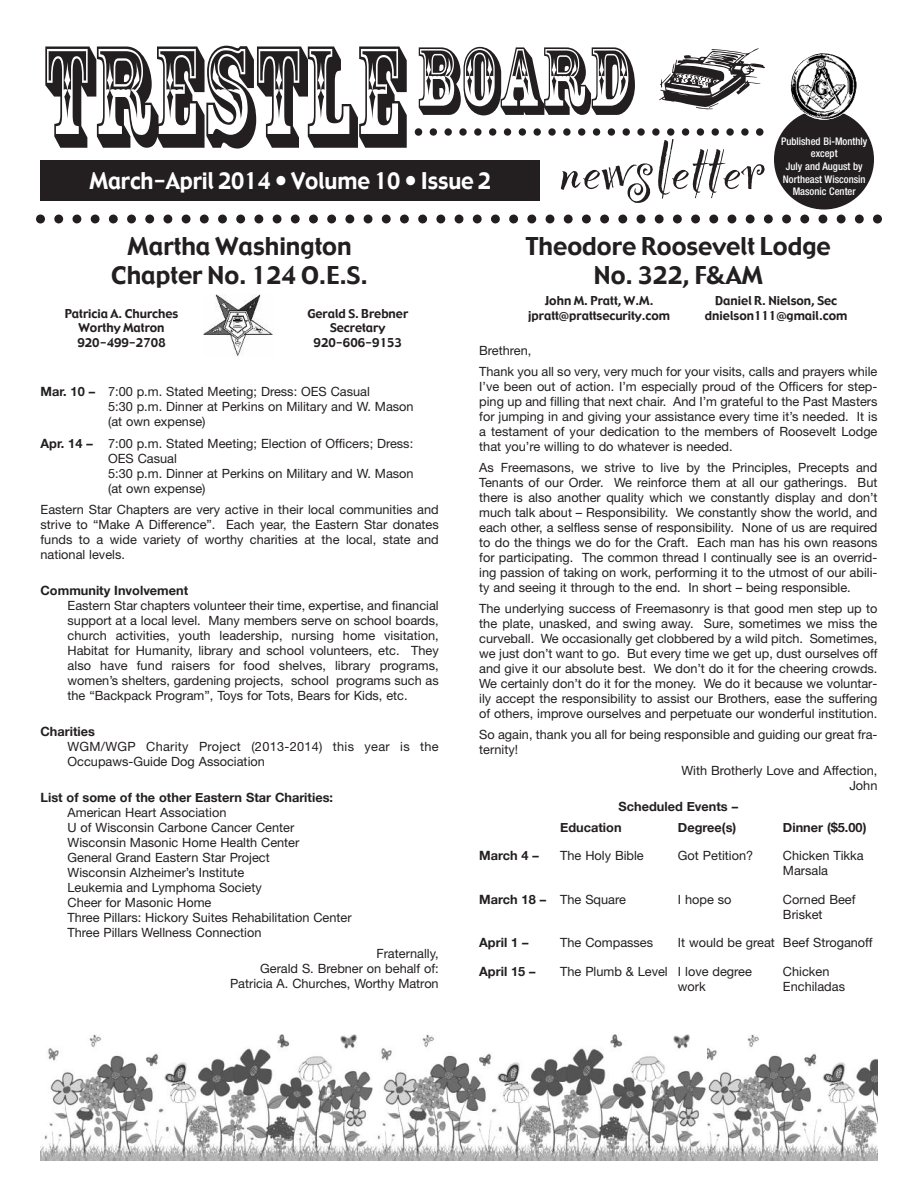
<style>
.page{position:relative;width:918px;height:1188px;background:#fff}
.page>*{position:absolute;margin:0;border:0;box-sizing:border-box;transform-origin:0 0}
.t1{font:135px "Rosewood";color:#231f20;scale:.7 1}
.t2{font:90px "Rosewood";color:#231f20;scale:.8 1}
.t3{font:84px "Party Plain";color:#231f20}
.t4{font:24px/28.8px "Gadget";color:#231f20;text-align:center}
.t5{font:22.5px "Gadget";letter-spacing:-.005em;color:#fff;scale:.95 1}
.t6{font:12.75px/15px "Helvetica Neue";color:#231f20}
.t7{font:700 12.75px/20.2px "Helvetica Neue";color:#231f20}
.t8{font:12.75px/15px "Helvetica Neue";letter-spacing:.02em;color:#231f20}
.t9{font:12px "Gadget";color:#231f20}
.t10{font:500 condensed 10.5px/12.6px "Helvetica Neue";color:#fff;text-align:center}
.s1{font-weight:700}
</style>
<div class="page">
<svg style="left:36px;top:214px;width:846px;height:10px"></svg>
<svg style="left:659px;top:48px;width:106px;height:61px"></svg>
<div style="left:40px;top:160px;width:500px;height:41px;background:#231f20"></div>
<svg style="left:415px;top:128px;width:349px;height:8px"></svg>
<div style="left:774px;top:110px;width:100px;height:100px;background:#231f20;border-radius:50%"></div>
<img style="left:791px;top:53px;width:66px;height:67px;border-radius:50%">
<img style="left:203px;top:295px;width:70px;height:61px">
<img style="left:40px;top:1034px;width:666px;height:127px">
<img style="left:708px;top:1034px;width:170px;height:127px">
<h1 class="t1" style="left:41px;top:46px;width:522px">TRESTLE</h1>
<h2 class="t2" style="left:416px;top:47px;width:272px">BOARD</h2>
<h3 class="t3" style="left:559px;top:110px;width:206px">newsletter</h3>
<h3 class="t4" style="left:526px;top:232px;width:306px">Theodore Roosevelt Lodge<br>No. 322, F&amp;AM</h3>
<p class="t9" style="left:545px;top:293px;width:110px">John M. Pratt, W.M.</p>
<p class="t9" style="left:715px;top:293px;width:123px">Daniel R. Nielson, Sec</p>
<p class="t9" style="left:528px;top:308px;width:143px">jpratt@prattsecurity.com</p>
<p class="t9" style="left:705px;top:308px;width:144px">dnielson111@gmail.com</p>
<p class="t6" style="left:479px;top:341px;width:400px;line-height:21px">Brethren,<br>Thank you all so very, very much for your visits, calls and prayers while</p>
<p class="t6" style="left:479px;top:380px;width:400px;text-align:justify">I’ve been out of action. I’m especially proud of the Officers for step&shy;ping up and filling that next chair. And I’m grateful to the Past Masters for jumping in and giving your assistance every time it’s needed. It is a testament of your dedication to the members of Roosevelt Lodge that you’re willing to do whatever is needed.</p>
<p class="t6" style="left:479px;top:461px;width:400px;text-align:justify">As Freemasons, we strive to live by the Principles, Precepts and Tenants of our Order. We reinforce them at all our gatherings. But there is also another quality which we constantly display and don’t much talk about – Responsibility. We constantly show the world, and each other, a selfless sense of responsibility. None of us are required to do the things we do for the Craft. Each man has his own reasons for participating. The common thread I continually see is an overrid&shy;ing passion of taking on work, performing it to the utmost of our abili&shy;ty and seeing it through to the end. In short – being responsible.</p>
<p class="t6" style="left:479px;top:602px;width:400px;text-align:justify">The underlying success of Freemasonry is that good men step up to the plate, unasked, and swing away. Sure, sometimes we miss the curveball. We occasionally get clobbered by a wild pitch. Sometimes, we just don’t want to go. But every time we get up, dust ourselves off and give it our absolute best. We don’t do it for the cheering crowds.<br>We certainly don’t do it for the money. We do it because we voluntar&shy;ily accept the responsibility to assist our Brothers, ease the suffering of others, improve ourselves and perpetuate our wonderful institution.</p>
<p class="t6" style="left:479px;top:728px;width:400px">So again, thank you all for being responsible and guiding our great fra&shy;ternity!</p>
<p class="t6" style="left:682px;top:764px;width:197px;text-align:right">With Brotherly Love and Affection,<br>John</p>
<p class="t7" style="left:560px;top:796px;width:179px;text-indent:58px">Scheduled Events –<br>Education</p>
<p class="t10" style="left:781px;top:136px;width:88px">Published Bi-Monthly except<br>July and August by<br>Northeast Wisconsin<br>Masonic Center</p>
<h3 class="t5" style="left:89px;top:166px;width:424px">March-April 2014 • Volume 10 • Issue 2</h3>
<h3 class="t4" style="left:111px;top:232px;width:258px">Martha Washington<br>Chapter No. 124 O.E.S.</h3>
<p class="t9" style="left:65px;top:306px;width:115px">Patricia A. Churches</p>
<p class="t9" style="left:307px;top:306px;width:102px">Gerald S. Brebner</p>
<p class="t9" style="left:78px;top:320px;width:88px">Worthy Matron</p>
<p class="t9" style="left:330px;top:320px;width:57px">Secretary</p>
<p class="t9" style="left:77px;top:335px;width:90px">920-499-2708</p>
<p class="t9" style="left:314px;top:335px;width:90px">920-606-9153</p>
<p class="t6" style="left:108px;top:386px;width:307px;text-indent:-67px"><span class="s1">Mar. 10 –</span> 7:00 p.m. Stated Meeting; Dress: OES Casual<br>5:30 p.m. Dinner at Perkins on Military and W. Mason (at own expense)</p>
<p class="t6" style="left:108px;top:437px;width:307px;text-indent:-67px"><span class="s1">Apr. 14 –</span> 7:00 p.m. Stated Meeting; Election of Officers; Dress:<br>OES Casual<br>5:30 p.m. Dinner at Perkins on Military and W. Mason (at own expense)</p>
<p class="t6" style="left:41px;top:503px;width:400px;text-align:justify">Eastern Star Chapters are very active in their local communities and strive to “Make A Difference”. Each year, the Eastern Star donates funds to a wide variety of worthy charities at the local, state and national levels.</p>
<p class="t7" style="left:41px;top:580px;width:149px">Community Involvement</p>
<p class="t6" style="left:68px;top:599px;width:373px;text-align:justify">Eastern Star chapters volunteer their time, expertise, and financial support at a local level. Many members serve on school boards, church activities, youth leadership, nursing home visitation, Habitat for Humanity, library and school volunteers, etc. They also have fund raisers for food shelves, library programs, women’s shelters, gardening projects, school programs such as the “Backpack Program”, Toys for Tots, Bears for Kids, etc.</p>
<p class="t7" style="left:41px;top:721px;width:56px">Charities</p>
<p class="t8" style="left:68px;top:740px;width:373px">WGM/WGP Charity Project (2013-2014) this year is the<br>Occupaws-Guide Dog Association</p>
<p class="t7" style="left:41px;top:787px;width:294px">List of some of the other Eastern Star Charities:</p>
<p class="t6" style="left:68px;top:806px;width:286px">American Heart Association<br>U of Wisconsin Carbone Cancer Center Wisconsin Masonic Home Health Center<br>General Grand Eastern Star Project<br>Wisconsin Alzheimer’s Institute<br>Leukemia and Lymphoma Society<br>Cheer for Masonic Home<br>Three Pillars: Hickory Suites Rehabilitation Center Three Pillars Wellness Connection</p>
<p class="t6" style="left:230px;top:947px;width:210px;text-align:right">Fraternally,<br>Gerald S. Brebner on behalf of:<br>Patricia A. Churches, Worthy Matron</p>
<p class="t7" style="left:678px;top:817px;width:60px">Degree(s)</p>
<p class="t7" style="left:783px;top:817px;width:85px">Dinner ($5.00)</p>
<p class="t7" style="left:479px;top:845px;width:61px">March 4 –</p>
<p class="t6" style="left:560px;top:849px;width:85px">The Holy Bible</p>
<p class="t6" style="left:678px;top:849px;width:77px">Got Petition?</p>
<p class="t6" style="left:783px;top:849px;width:82px">Chicken Tikka<br>Marsala</p>
<p class="t6" style="left:479px;top:893px;width:148px"><span class="s1">March 18 –</span> The Square</p>
<p class="t6" style="left:678px;top:893px;width:55px">I hope so</p>
<p class="t6" style="left:783px;top:893px;width:74px">Corned Beef<br>Brisket</p>
<p class="t7" style="left:479px;top:932px;width:51px">April 1 –</p>
<p class="t6" style="left:560px;top:936px;width:94px">The Compasses</p>
<p class="t6" style="left:678px;top:936px;width:196px">It would be great Beef Stroganoff</p>
<p class="t7" style="left:479px;top:961px;width:58px">April 15 –</p>
<p class="t6" style="left:560px;top:965px;width:193px">The Plumb &amp; Level I love degree</p>
<p class="t6" style="left:783px;top:965px;width:48px">Chicken</p>
<p class="t6" style="left:678px;top:980px;width:29px">work</p>
<p class="t6" style="left:783px;top:980px;width:64px">Enchiladas</p>
</div>
